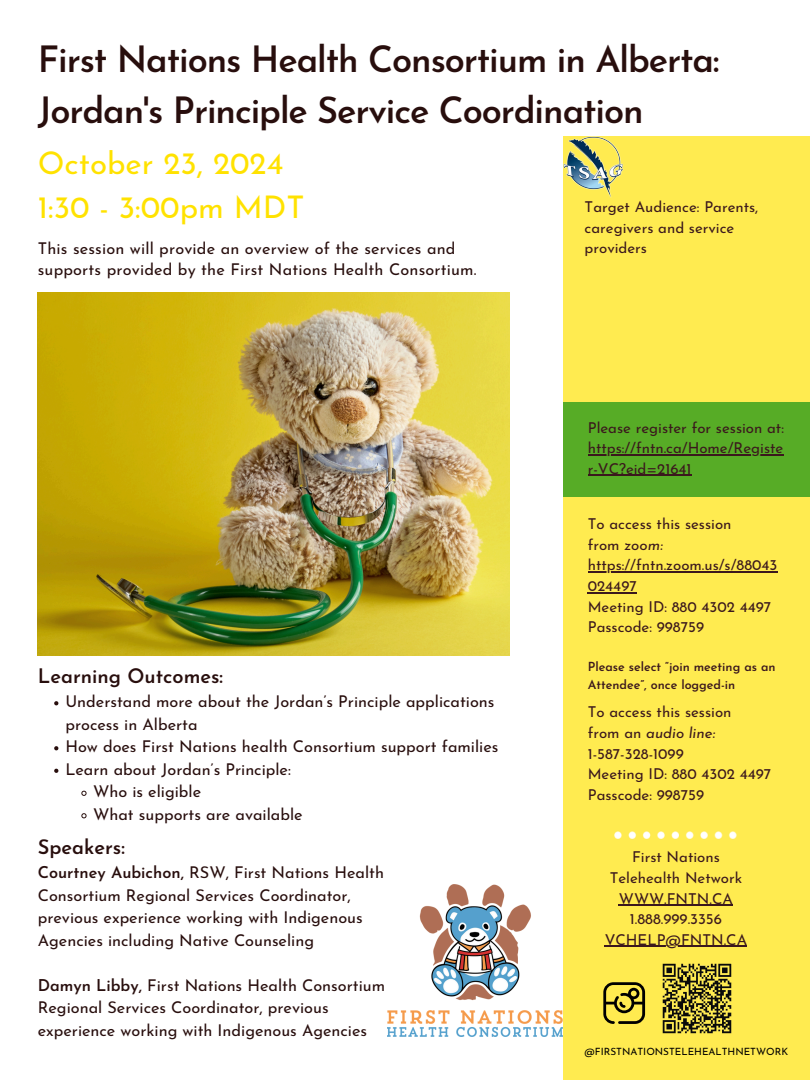
<style>
.page{position:relative;width:810px;height:1080px;background:#fff}
.page>*{position:absolute;margin:0;border:0;box-sizing:border-box;transform-origin:0 0}
.t1{font:600 36.19px/50.6px "Josefin Sans";letter-spacing:-.03em;color:#280e0d}
.t2{font:31.25px/43.6px "Josefin Sans";color:#ffe200}
.t3{font:600 20px "Josefin Sans";color:#280e0d}
.t4{font:16.25px/22.5px "Josefin Sans";color:#280e0d}
.t5{font:15px/20.6px "Josefin Sans";color:#3b181d}
.t6{font:600 12.5px/17.4px "Josefin Sans";color:#3b181d}
.t7{font:10px "Josefin Sans";color:#000}
.s1{font-weight:600}
.s2{font-style:italic}
</style>
<div class="page">
<div style="left:563px;top:136px;width:247px;height:944px;background:#ffeb50"></div>
<img style="left:563px;top:136px;width:61px;height:62px">
<div style="left:563px;top:402px;width:247px;height:95px;background:#57ac26"></div>
<svg style="left:614px;top:831px;width:123px;height:8px"></svg>
<svg style="left:603px;top:982px;width:42px;height:42px"></svg>
<img style="left:662px;top:963px;width:70px;height:71px">
<img style="left:387px;top:885px;width:176px;height:152px">
<img style="left:38px;top:293px;width:472px;height:362px">
<svg style="left:54px;top:701px;width:4px;height:4px"></svg>
<svg style="left:54px;top:746px;width:4px;height:4px"></svg>
<svg style="left:54px;top:769px;width:4px;height:4px"></svg>
<svg style="left:81px;top:791px;width:6px;height:5px"></svg>
<svg style="left:81px;top:813px;width:6px;height:5px"></svg>
<hr style="left:588px;top:454px;width:195px;height:2px;background:#3b181d">
<hr style="left:588px;top:475px;width:104px;height:1px;background:#3b181d">
<hr style="left:588px;top:571px;width:189px;height:2px;background:#3b181d">
<hr style="left:588px;top:592px;width:49px;height:1px;background:#3b181d">
<hr style="left:619px;top:905px;width:114px;height:1px;background:#3b181d">
<hr style="left:605px;top:946px;width:142px;height:1px;background:#3b181d">
<h3 class="t1" style="left:38px;top:38px;width:683px">First Nations Health Consortium in Alberta:<br>Jordan's Principle Service Coordination</h3>
<p class="t2" style="left:38px;top:145px;width:268px">October 23, 2024<br>1:30 - 3:00pm MDT</p>
<p class="t4" style="left:38px;top:240px;width:440px;line-height:21.1px">This session will provide an overview of the services and supports provided by the First Nations Health Consortium.</p>
<h4 class="t5" style="left:585px;top:198px;width:175px">Target Audience: Parents, caregivers and service providers</h4>
<p class="t3" style="left:38px;top:668px;width:187px">Learning Outcomes:</p>
<p class="t4" style="left:65px;top:692px;width:431px">Understand more about the Jordan’s Principle applications process in Alberta</p>
<p class="t4" style="left:65px;top:737px;width:435px">How does First Nations health Consortium support families</p>
<h4 class="t4" style="left:65px;top:759px;width:227px">Learn about Jordan’s Principle:</h4>
<h4 class="t4" style="left:93px;top:782px;width:110px">Who is eligible</h4>
<p class="t4" style="left:93px;top:804px;width:211px">What supports are available</p>
<p class="t3" style="left:38px;top:839px;width:89px">Speakers:</p>
<p class="t4" style="left:38px;top:863px;width:348px"><span class="s1">Courtney Aubichon,</span> RSW, First Nations Health Consortium Regional Services Coordinator, previous experience working with Indigenous Agencies including Native Counseling</p>
<h4 class="t4" style="left:38px;top:975px;width:349px"><span class="s1">Damyn Libby,</span> First Nations Health Consortium<br>Regional Services Coordinator, previous experience working with Indigenous Agencies</h4>
<h4 class="t5" style="left:588px;top:419px;width:198px">Please register for session at:</h4>
<h5 class="t5" style="left:588px;top:439px;width:197px">https://fntn.ca/Home/Registe r-VC?eid=21641</h5>
<h4 class="t5" style="left:588px;top:515px;width:145px">To access this session from <span class="s2">zoom:</span></h4>
<h4 class="t5" style="left:588px;top:556px;width:191px">https://fntn.zoom.us/s/88043<br>024497<br>Meeting ID: 880 4302 4497<br>Passcode: 998759</h4>
<h4 class="t6" style="left:588px;top:659px;width:189px">Please select “join meeting as an<br>Attendee”, once logged-in</h4>
<p class="t5" style="left:588px;top:703px;width:185px">To access this session<br>from an <span class="s2">audio line:<br></span>1-587-328-1099<br>Meeting ID: 880 4302 4497<br>Passcode: 998759</p>
<p class="t5" style="left:610px;top:848px;width:134px;text-align:center">First Nations<br>Telehealth Network<br>WWW.FNTN.CA<br>1.888.999.3356</p>
<p class="t5" style="left:605px;top:931px;width:144px">VCHELP@FNTN.CA</p>
<p class="t7" style="left:585px;top:1047px;width:205px">@FIRSTNATIONSTELEHEALTHNETWORK</p>
</div>
